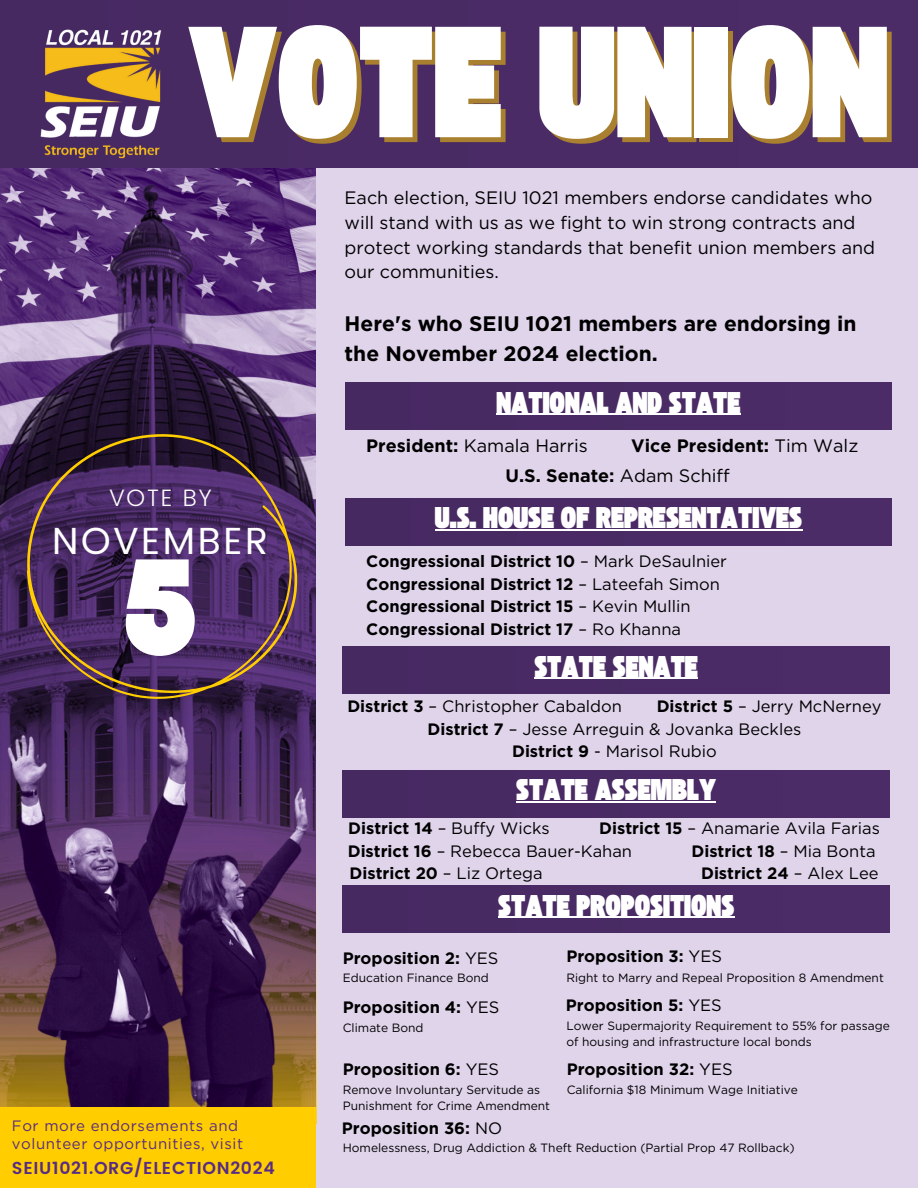
<style>
.page{position:relative;width:918px;height:1188px;background:#fff}
.page>*{position:absolute;margin:0;border:0;box-sizing:border-box;transform-origin:0 0}
.t1{font:110.55px "TAN St Canard Display";color:#fff}
.t2{font:95.1px "TAN St Canard Display";color:#fff}
.t3{font:37.65px "Poppins";letter-spacing:.07em;color:#fff}
.t4{font:300 23.7px "Poppins";letter-spacing:.07em;color:#fff}
.t5{font:21px "TAN St Canard Display";color:#fff}
.t6{font:700 21px/29.2px "Gotham";color:#000}
.t7{font:18px/24.8px "Gotham";color:#000}
.t8{font:700 18px "Gotham";color:#000}
.t9{font:600 17.25px "Poppins";letter-spacing:.04em;color:#582c83}
.t10{font:700 16.5px "Gotham";color:#000}
.t11{font:16.5px "Gotham";color:#000}
.t12{font:15px/18px "Gotham";letter-spacing:.04em;color:#582c83}
.t13{font:12px/16px "Gotham";color:#000}
.s1{font-weight:700}
.s2{font-weight:400}
</style>
<div class="page">
<img style="left:0;top:168px;width:316px;height:602px">
<div style="left:316px;top:0;width:602px;height:1188px;background:#e0d4eb"></div>
<div style="left:0;top:1px;width:918px;height:167px;background:#4a2b65"></div>
<img style="left:309px;top:770px;width:7px;height:337px">
<img style="left:0;top:754px;width:309px;height:353px">
<div style="left:0;top:1107px;width:316px;height:81px;background:#ffcd00"></div>
<img style="left:40px;top:29px;width:122px;height:130px">
<div style="left:345px;top:383px;width:547px;height:47px;background:#492b64"></div>
<hr style="left:497px;top:414px;width:244px;height:1px;background:#fff">
<div style="left:345px;top:498px;width:547px;height:47px;background:#492b64"></div>
<hr style="left:435px;top:529px;width:367px;height:2px;background:#fff">
<div style="left:343px;top:770px;width:547px;height:47px;background:#492b64"></div>
<hr style="left:516px;top:801px;width:200px;height:2px;background:#fff">
<svg style="left:0;top:383px;width:345px;height:371px;background:#553b65"></svg>
<div style="left:343px;top:647px;width:547px;height:47px;background:#492b64"></div>
<hr style="left:534px;top:678px;width:164px;height:1px;background:#fff">
<div style="left:343px;top:886px;width:547px;height:47px;background:#492b64"></div>
<hr style="left:498px;top:917px;width:236px;height:1px;background:#fff">
<p class="t1" style="left:188px;top:16px;width:702px">VOTE UNION</p>
<p class="t7" style="left:345px;top:185px;width:532px">Each election, SEIU 1021 members endorse candidates who will stand with us as we fight to win strong contracts and protect working standards that benefit union members and our communities.</p>
<p class="t6" style="left:345px;top:309px;width:514px">Here's who SEIU 1021 members are endorsing in the November 2024 election.</p>
<p class="t5" style="left:497px;top:390px;width:246px">NATIONAL AND STATE</p>
<p class="t4" style="left:109px;top:484px;width:104px">VOTE BY</p>
<p class="t3" style="left:52px;top:519px;width:218px">NOVEMBER</p>
<p class="t2" style="left:124px;top:550px;width:73px">5</p>
<h4 class="t12" style="left:12px;top:1116px;width:233px">For more endorsements and volunteer opportunities, visit</h4>
<p class="t9" style="left:12px;top:1158px;width:264px">SEIU1021.ORG/ELECTION2024</p>
<h4 class="t7" style="left:366px;top:434px;width:223px"><span class="s1">President:</span> Kamala Harris</h4>
<p class="t8" style="left:631px;top:435px;width:229px">Vice President: <span class="s2">Tim Walz</span></p>
<p class="t8" style="left:505px;top:464px;width:226px">U.S. Senate: <span class="s2">Adam Schiff</span></p>
<p class="t5" style="left:435px;top:505px;width:369px">U.S. HOUSE OF REPRESENTATIVES</p>
<p class="t10" style="left:366px;top:551px;width:362px">Congressional District 10 <span class="s2">– Mark DeSaulnier</span></p>
<p class="t10" style="left:366px;top:574px;width:355px">Congressional District 12 <span class="s2">– Lateefah Simon</span></p>
<p class="t10" style="left:366px;top:596px;width:326px">Congressional District 15 <span class="s2">– Kevin Mullin</span></p>
<p class="t10" style="left:366px;top:619px;width:316px">Congressional District 17 <span class="s2">– Ro Khanna</span></p>
<p class="t5" style="left:534px;top:654px;width:165px">STATE SENATE</p>
<h1 class="t11" style="left:347px;top:696px;width:276px"><span class="s1">District 3</span> – Christopher Cabaldon</h1>
<h1 class="t11" style="left:657px;top:696px;width:226px"><span class="s1">District 5</span> – Jerry McNerney</h1>
<p class="t11" style="left:428px;top:719px;width:375px"><span class="s1">District 7</span> – Jesse Arreguin &amp; Jovanka Beckles</p>
<p class="t11" style="left:512px;top:741px;width:206px"><span class="s1">District 9</span> - Marisol Rubio</p>
<h4 class="t5" style="left:516px;top:777px;width:201px">STATE ASSEMBLY</h4>
<p class="t11" style="left:348px;top:818px;width:203px"><span class="s1">District 14</span> – Buffy Wicks</p>
<p class="t11" style="left:599px;top:818px;width:282px"><span class="s1">District 15</span> – Anamarie Avila Farias</p>
<h3 class="t11" style="left:348px;top:841px;width:286px"><span class="s1">District 16</span> – Rebecca Bauer-Kahan</h3>
<h3 class="t10" style="left:691px;top:841px;width:186px">District 18 <span class="s2">– Mia Bonta</span></h3>
<h2 class="t10" style="left:350px;top:863px;width:195px">District 20 <span class="s2">– Liz Ortega</span></h2>
<h2 class="t10" style="left:701px;top:863px;width:179px">District 24 <span class="s2">– Alex Lee</span></h2>
<p class="t5" style="left:498px;top:893px;width:238px">STATE PROPOSITIONS</p>
<p class="t10" style="left:343px;top:948px;width:157px">Proposition 2: <span class="s2">YES</span></p>
<h4 class="t13" style="left:343px;top:970px;width:148px">Education Finance Bond</h4>
<p class="t10" style="left:566px;top:947px;width:157px">Proposition 3: <span class="s2">YES</span></p>
<p class="t13" style="left:566px;top:970px;width:319px">Right to Marry and Repeal Proposition 8 Amendment</p>
<p class="t10" style="left:343px;top:997px;width:158px">Proposition 4: <span class="s2">YES</span></p>
<p class="t13" style="left:343px;top:1020px;width:82px">Climate Bond</p>
<p class="t10" style="left:566px;top:995px;width:157px">Proposition 5: <span class="s2">YES</span></p>
<p class="t13" style="left:566px;top:1018px;width:325px">Lower Supermajority Requirement to 55% for passage of housing and infrastructure local bonds</p>
<p class="t10" style="left:343px;top:1059px;width:158px">Proposition 6: <span class="s2">YES</span></p>
<p class="t13" style="left:343px;top:1082px;width:209px">Remove Involuntary Servitude as<br>Punishment for Crime Amendment</p>
<p class="t10" style="left:567px;top:1059px;width:167px">Proposition 32: <span class="s2">YES</span></p>
<p class="t13" style="left:567px;top:1082px;width:233px">California $18 Minimum Wage Initiative</p>
<p class="t10" style="left:342px;top:1118px;width:162px">Proposition 36: <span class="s2">NO</span></p>
<p class="t13" style="left:343px;top:1139px;width:453px">Homelessness, Drug Addiction &amp; Theft Reduction (Partial Prop 47 Rollback)</p>
</div>
